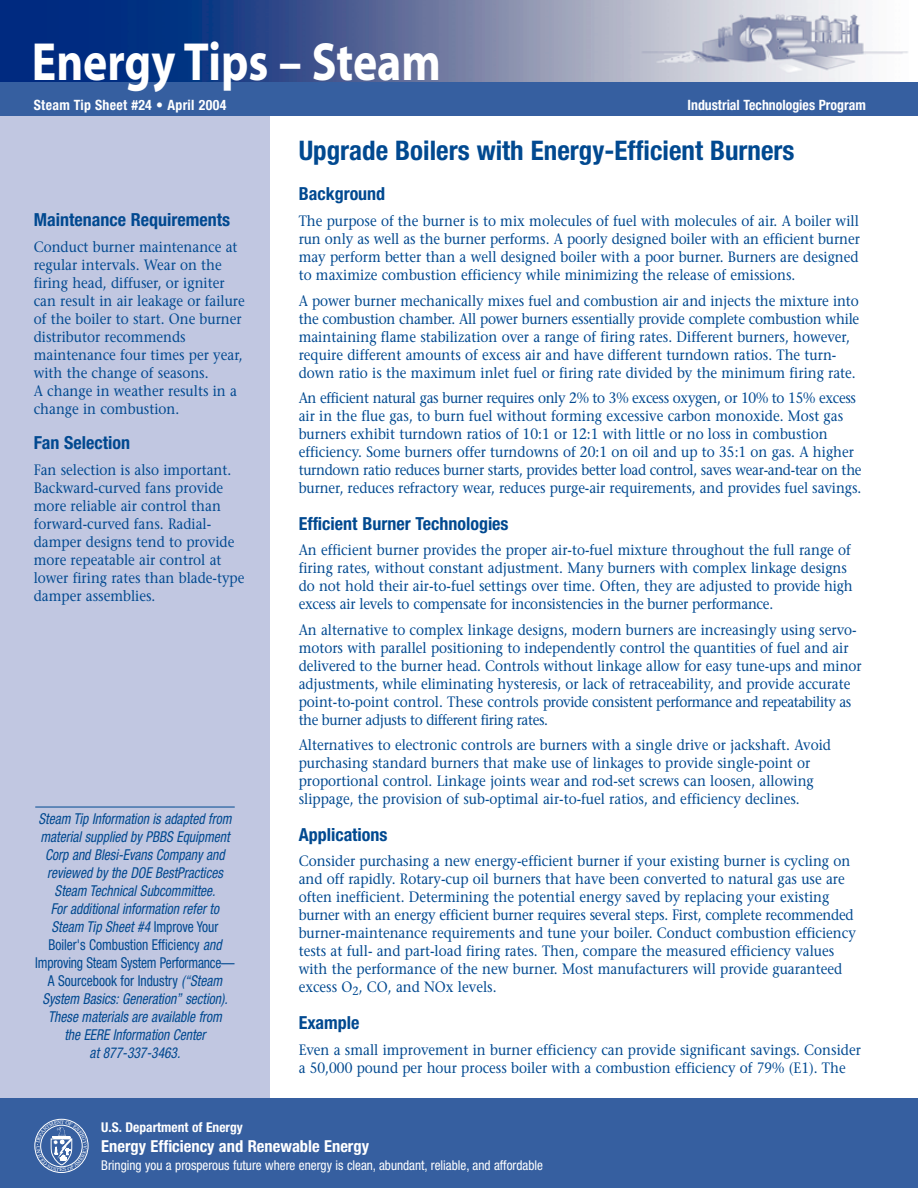
<style>
.page{position:relative;width:918px;height:1188px;background:#fff}
.page>*{position:absolute;margin:0;border:0;box-sizing:border-box;transform-origin:0 0}
.t1{font:54px "Myriad MM 700 600";color:#fff;scale:.85 1}
.t2{font:700 condensed 27px "Helvetica Neue LT Std";color:#014990}
.t3{font:700 condensed 18px "Helvetica Neue LT Std";color:#014990}
.t4{font:700 condensed 16.5px "Helvetica Neue LT Std";color:#fff}
.t5{font:15px/18px "Stone Serif";color:#014990;scale:.9 1}
.t6{font:italic condensed 15px/18px "Helvetica Neue LT Std";color:#014990;text-align:center;scale:.9 1}
.t7{font:700 condensed 14.25px "Helvetica Neue LT Std";color:#fff}
.t8{font:700 condensed 14.25px "Helvetica Neue LT Std";letter-spacing:.025em;color:#fff}
.t9{font:condensed 13.5px "Helvetica Neue LT Std";color:#fff}
.t10{font:700 condensed 13.5px "Helvetica Neue LT Std";color:#fff}
.s1{font-style:normal}
</style>
<div class="page">
<div style="left:0;top:107px;width:270px;height:1081px;background:#c1c7e1"></div>
<div style="left:0;top:1098px;width:918px;height:90px;background:#365fa0"></div>
<hr style="left:35px;top:807px;width:200px;height:1px;background:#014990">
<div style="left:0;top:80px;width:918px;height:36px;background:#365fa0"></div>
<img style="left:0;top:0;width:918px;height:81px">
<svg style="left:34px;top:1119px;width:54px;height:54px"></svg>
<h1 class="t1" style="left:32px;top:42px;width:483px">Energy Tips – Steam</h1>
<p class="t8" style="left:34px;top:99px;width:194px">Steam Tip Sheet #24 • April 2004</p>
<p class="t7" style="left:688px;top:99px;width:180px">Industrial Technologies Program</p>
<p class="t3" style="left:34px;top:214px;width:198px">Maintenance Requirements</p>
<p class="t5" style="left:34px;top:239px;width:236px">Conduct burner maintenance at regular intervals. Wear on the firing head, diffuser, or igniter can result in air leakage or failure of the boiler to start. One burner distributor recommends maintenance four times per year, with the change of seasons.<br>A change in weather results in a change in combustion.</p>
<p class="t3" style="left:34px;top:436px;width:98px">Fan Selection</p>
<p class="t5" style="left:34px;top:462px;width:236px">Fan selection is also important.<br>Backward-curved fans provide more reliable air control than forward-curved fans. Radial&shy;damper designs tend to provide more repeatable air control at lower firing rates than blade-type damper assemblies.</p>
<p class="t6" style="left:35px;top:811px;width:223px">Steam Tip Information is adapted from material supplied by PBBS Equipment Corp and Blesi-Evans Company and reviewed by the DOE BestPractices Steam Technical Subcommittee.<br>For additional information refer to Steam Tip Sheet #4 <span class="s1">Improve Your Boiler's Combustion Efficiency</span> and <span class="s1">Improving Steam System Performance— A Sourcebook for Industry</span> (“Steam System Basics: Generation” section).<br>These materials are available from<br>the EERE Information Center<br>at 877-337-3463.</p>
<h2 class="t2" style="left:299px;top:140px;width:497px">Upgrade Boilers with Energy-Efficient Burners</h2>
<p class="t3" style="left:299px;top:188px;width:88px">Background</p>
<p class="t5" style="left:299px;top:214px;width:625px;text-align:justify">The purpose of the burner is to mix molecules of fuel with molecules of air. A boiler will run only as well as the burner performs. A poorly designed boiler with an efficient burner may perform better than a well designed boiler with a poor burner. Burners are designed to maximize combustion efficiency while minimizing the release of emissions.</p>
<p class="t5" style="left:299px;top:293px;width:624px">A power burner mechanically mixes fuel and combustion air and injects the mixture into the combustion chamber. All power burners essentially provide complete combustion while maintaining flame stabilization over a range of firing rates. Different burners, however, require different amounts of excess air and have different turndown ratios. The turn&shy;down ratio is the maximum inlet fuel or firing rate divided by the minimum firing rate.</p>
<p class="t5" style="left:299px;top:391px;width:627px">An efficient natural gas burner requires only 2% to 3% excess oxygen, or 10% to 15% excess air in the flue gas, to burn fuel without forming excessive carbon monoxide. Most gas burners exhibit turndown ratios of 10:1 or 12:1 with little or no loss in combustion efficiency. Some burners offer turndowns of 20:1 on oil and up to 35:1 on gas. A higher turndown ratio reduces burner starts, provides better load control, saves wear-and-tear on the burner, reduces refractory wear, reduces purge-air requirements, and provides fuel savings.</p>
<p class="t3" style="left:299px;top:517px;width:211px">Efficient Burner Technologies</p>
<p class="t5" style="left:299px;top:543px;width:617px">An efficient burner provides the proper air-to-fuel mixture throughout the full range of firing rates, without constant adjustment. Many burners with complex linkage designs do not hold their air-to-fuel settings over time. Often, they are adjusted to provide high excess air levels to compensate for inconsistencies in the burner performance.</p>
<p class="t5" style="left:299px;top:622px;width:627px">An alternative to complex linkage designs, modern burners are increasingly using servo&shy;motors with parallel positioning to independently control the quantities of fuel and air delivered to the burner head. Controls without linkage allow for easy tune-ups and minor adjustments, while eliminating hysteresis, or lack of retraceability, and provide accurate point-to-point control. These controls provide consistent performance and repeatability as the burner adjusts to different firing rates.</p>
<p class="t5" style="left:299px;top:738px;width:593px">Alternatives to electronic controls are burners with a single drive or jackshaft. Avoid purchasing standard burners that make use of linkages to provide single-point or proportional control. Linkage joints wear and rod-set screws can loosen, allowing slippage, the provision of sub-optimal air-to-fuel ratios, and efficiency declines.</p>
<p class="t3" style="left:299px;top:828px;width:90px">Applications</p>
<p class="t5" style="left:299px;top:854px;width:621px">Consider purchasing a new energy-efficient burner if your existing burner is cycling on and off rapidly. Rotary-cup oil burners that have been converted to natural gas use are often inefficient. Determining the potential energy saved by replacing your existing burner with an energy efficient burner requires several steps. First, complete recommended burner-maintenance requirements and tune your boiler. Conduct combustion efficiency tests at full- and part-load firing rates. Then, compare the measured efficiency values with the performance of the new burner. Most manufacturers will provide guaranteed excess O<sub>2</sub>, CO, and NOx levels.</p>
<p class="t3" style="left:299px;top:1016px;width:62px">Example</p>
<p class="t5" style="left:299px;top:1042px;width:626px">Even a small improvement in burner efficiency can provide significant savings. Consider a 50,000 pound per hour process boiler with a combustion efficiency of 79% (E1). The</p>
<p class="t10" style="left:101px;top:1123px;width:143px">U.S. Department of Energy</p>
<p class="t4" style="left:101px;top:1140px;width:269px">Energy Efficiency and Renewable Energy</p>
<p class="t9" style="left:101px;top:1161px;width:443px">Bringing you a prosperous future where energy is clean, abundant, reliable, and affordable</p>
</div>
